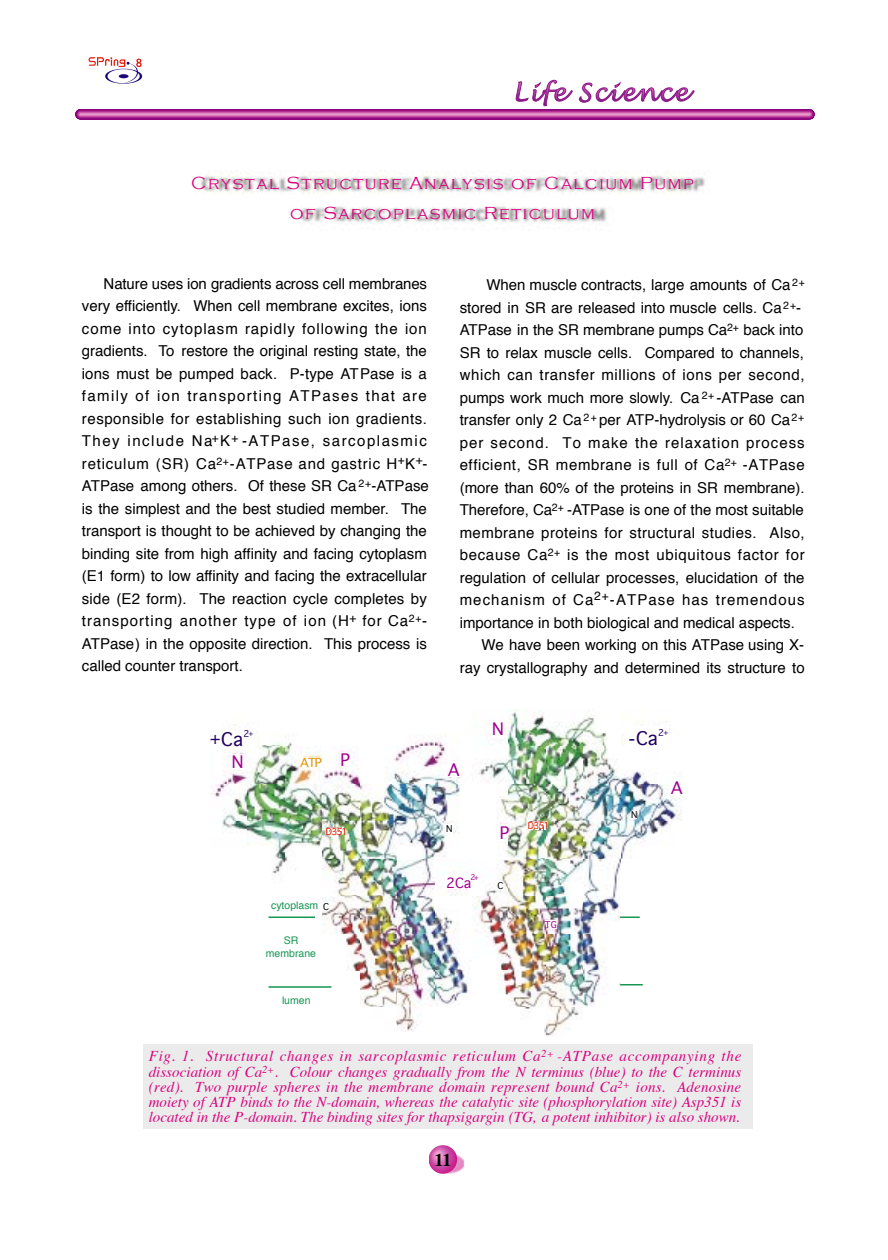
<style>
.page{position:relative;width:888px;height:1260px;background:#fff}
.page>*{position:absolute;margin:0;border:0;box-sizing:border-box;transform-origin:0 0}
.t1{font:300 18px/29.7px "Copperplate Gothic";letter-spacing:.085em;color:#da027f;text-align:center}
.t2{font:18px "Geneva";color:#21005f}
.t3{font:700 18px "Times";color:#000}
.t4{font:16.5px "Geneva";color:#9f008f}
.t5{font:15px/22.5px "Helvetica";color:#000}
.t6{font:italic 15px/15.1px "Times";color:#da027f;text-align:justify}
.t7{font:15px "Helvetica";letter-spacing:.04em;color:#000}
.t8{font:15px "Helvetica";letter-spacing:.03em;color:#000}
.t9{font:15px "Helvetica";letter-spacing:.045em;color:#000}
.t10{font:15px "Helvetica";letter-spacing:.065em;color:#000}
.t11{font:15px "Helvetica";letter-spacing:.07em;color:#000}
.t12{font:13.5px "Geneva";color:#9f008f}
.t13{font:12px "Geneva";color:#df9000}
.t14{font:10.5px/12.8px "Helvetica";color:#169653;text-align:center}
.t15{font:9px "Geneva";letter-spacing:-.1em;color:#df2000}
.t16{font:9px "Geneva";color:#21005f}
.t17{font:9px "Geneva";color:#000}
.t18{font:9px "Geneva";color:#9f008f}
.t19{font:7.5px "Geneva";color:#9f008f}
.s1{font-size:16.5px}
</style>
<div class="page">
<div style="left:144px;top:1044px;width:609px;height:85px;background:#ebebeb"></div>
<img style="left:201px;top:172px;width:504px;height:50px">
<svg style="left:515px;top:80px;width:58px;height:26px"></svg>
<svg style="left:579px;top:81px;width:116px;height:22px"></svg>
<div style="left:80px;top:109px;width:729px;height:11px;background:#880880"></div>
<div style="left:80px;top:109px;width:729px;height:10px;background:#88017d"></div>
<div style="left:80px;top:110px;width:729px;height:9px;background:#8f017d"></div>
<div style="left:80px;top:110px;width:729px;height:8px;background:#970d80"></div>
<div style="left:80px;top:111px;width:729px;height:7px;background:#aa228c"></div>
<div style="left:80px;top:111px;width:729px;height:6px;background:#b52f93"></div>
<div style="left:80px;top:112px;width:729px;height:5px;background:#c84da3"></div>
<hr style="left:80px;top:112px;width:729px;height:4px;background:#d35fac">
<hr style="left:80px;top:113px;width:729px;height:3px;background:#dd70b5">
<hr style="left:80px;top:113px;width:729px;height:2px;background:#e183bf">
<hr style="left:80px;top:114px;width:729px;height:1px;background:#e2a1cf">
<svg style="left:89px;top:57px;width:53px;height:27px"></svg>
<img style="left:432px;top:1154px;width:33px;height:20px">
<img style="left:429px;top:1145px;width:28px;height:29px;border-radius:50%">
<img style="left:210px;top:709px;width:472px;height:188px">
<img style="left:322px;top:897px;width:299px;height:37px">
<img style="left:346px;top:934px;width:258px;height:36px">
<img style="left:360px;top:970px;width:261px;height:38px">
<img style="left:396px;top:1008px;width:183px;height:28px">
<div style="left:301px;top:757px;width:20px;height:10px;background:#fff"></div>
<div style="left:340px;top:752px;width:11px;height:16px;background:#fff"></div>
<div style="left:232px;top:754px;width:12px;height:16px;background:#fff"></div>
<div style="left:211px;top:730px;width:43px;height:18px;background:#fff"></div>
<div style="left:322px;top:902px;width:7px;height:9px;background:#fff"></div>
<div style="left:446px;top:873px;width:33px;height:15px;background:#fff"></div>
<div style="left:446px;top:824px;width:6px;height:9px;background:#fff"></div>
<div style="left:448px;top:761px;width:13px;height:16px;background:#fff"></div>
<div style="left:499px;top:824px;width:10px;height:11px;background:#fff"></div>
<div style="left:499px;top:834px;width:6px;height:7px;background:#fff"></div>
<div style="left:497px;top:881px;width:6px;height:8px;background:#fff"></div>
<svg style="left:545px;top:920px;width:12px;height:8px"></svg>
<div style="left:492px;top:720px;width:12px;height:18px;background:#fff"></div>
<div style="left:627px;top:726px;width:42px;height:21px;background:#fff"></div>
<div style="left:669px;top:779px;width:15px;height:17px;background:#fff"></div>
<div style="left:632px;top:811px;width:6px;height:8px;background:#fff"></div>
<svg style="left:327px;top:828px;width:16px;height:6px"></svg>
<svg style="left:530px;top:822px;width:16px;height:7px"></svg>
<hr style="left:268px;top:916px;width:47px;height:2px;background:#169653">
<hr style="left:268px;top:986px;width:64px;height:2px;background:#169653">
<hr style="left:620px;top:916px;width:20px;height:2px;background:#169653">
<svg style="left:620px;top:984px;width:23px;height:1px"></svg>
<p class="t1" style="left:191px;top:168px;width:504px">Crystal Structure Analysis of Calcium Pump of Sarcoplasmic Reticulum</p>
<p class="t5" style="left:82px;top:273px;width:348px;text-indent:22px">Nature uses ion gradients across cell membranes very efficiently. When cell membrane excites, ions come into cytoplasm rapidly following the ion gradients. To restore the original resting state, the ions must be pumped back. P-type ATPase is a family of ion transporting ATPases that are responsible for establishing such ion gradients.<br>They include Na<sup>+</sup>K<sup>+</sup> -ATPase, sarcoplasmic reticulum (SR) Ca<sup>2+</sup>-ATPase and gastric H<sup>+</sup>K<sup>+</sup>- ATPase among others. Of these SR Ca <sup>2+</sup>-ATPase is the simplest and the best studied member. The transport is thought to be achieved by changing the binding site from high affinity and facing cytoplasm (E1 form) to low affinity and facing the extracellular side (E2 form). The reaction cycle completes by transporting another type of ion (H<sup>+</sup> for Ca<sup>2+</sup>- ATPase) in the opposite direction. This process is called counter transport.</p>
<p class="t5" style="left:486px;top:275px;width:320px">When muscle contracts, large amounts of Ca<sup>2+</sup></p>
<p class="t5" style="left:460px;top:297px;width:343px">stored in SR are released into muscle cells. Ca<sup>2+</sup>-</p>
<p class="t5" style="left:460px;top:320px;width:345px">ATPase in the SR membrane pumps Ca<sup>2+</sup> back into</p>
<p class="t5" style="left:460px;top:342px;width:346px">SR to relax muscle cells. Compared to channels,</p>
<p class="t7" style="left:460px;top:365px;width:346px">which can transfer millions of ions per second,</p>
<p class="t5" style="left:460px;top:387px;width:346px">pumps work much more slowly. Ca <sup>2+</sup> -ATPase can</p>
<p class="t5" style="left:460px;top:410px;width:346px">transfer only 2 Ca <sup>2+</sup> per ATP-hydrolysis or 60 Ca<sup>2+</sup></p>
<p class="t10" style="left:460px;top:432px;width:347px">per second. To make the relaxation process</p>
<p class="t7" style="left:460px;top:455px;width:346px">efficient, SR membrane is full of Ca<sup>2+</sup> -ATPase</p>
<p class="t5" style="left:460px;top:477px;width:346px">(more than 60% of the proteins in SR membrane).</p>
<p class="t5" style="left:460px;top:500px;width:346px">Therefore, Ca<sup>2+</sup> -ATPase is one of the most suitable</p>
<p class="t8" style="left:460px;top:522px;width:347px">membrane proteins for structural studies. Also,</p>
<p class="t9" style="left:460px;top:545px;width:346px">because Ca<sup>2+</sup> is the most ubiquitous factor for</p>
<p class="t5" style="left:460px;top:567px;width:346px">regulation of cellular processes, elucidation of the</p>
<p class="t11" style="left:460px;top:590px;width:346px">mechanism of Ca<sup>2+</sup>-ATPase has tremendous</p>
<p class="t5" style="left:460px;top:612px;width:337px">importance in both biological and medical aspects.</p>
<p class="t5" style="left:482px;top:635px;width:324px">We have been working on this ATPase using X-</p>
<p class="t5" style="left:460px;top:657px;width:346px">ray crystallography and determined its structure to</p>
<p class="t4" style="left:492px;top:719px;width:13px">N</p>
<p class="t2" style="left:210px;top:728px;width:35px"><span class="s1">+</span>Ca</p>
<p class="t16" style="left:243px;top:728px;width:12px">2<sup>+</sup></p>
<p class="t2" style="left:629px;top:727px;width:30px"><span class="s1">-</span>Ca</p>
<p class="t16" style="left:658px;top:727px;width:12px">2<sup>+</sup></p>
<p class="t4" style="left:232px;top:751px;width:13px">N</p>
<p class="t4" style="left:341px;top:750px;width:11px">P</p>
<p class="t13" style="left:300px;top:755px;width:23px">ATP</p>
<p class="t15" style="left:326px;top:826px;width:23px">D351</p>
<p class="t14" style="left:271px;top:900px;width:49px">cytoplasm</p>
<p class="t17" style="left:323px;top:901px;width:7px">C</p>
<p class="t14" style="left:266px;top:935px;width:52px">SR membrane</p>
<p class="t14" style="left:282px;top:995px;width:30px">lumen</p>
<p class="t4" style="left:448px;top:759px;width:13px">A</p>
<p class="t17" style="left:446px;top:823px;width:8px">N</p>
<p class="t19" style="left:470px;top:872px;width:10px">2+</p>
<p class="t12" style="left:446px;top:874px;width:27px">2Ca</p>
<p class="t4" style="left:500px;top:823px;width:11px">P</p>
<p class="t17" style="left:498px;top:880px;width:7px">C</p>
<p class="t15" style="left:528px;top:820px;width:23px">D351</p>
<p class="t18" style="left:545px;top:919px;width:13px">TG</p>
<p class="t17" style="left:631px;top:809px;width:8px">N</p>
<p class="t4" style="left:671px;top:778px;width:13px">A</p>
<p class="t6" style="left:149px;top:1050px;width:594px">Fig. 1. Structural changes in sarcoplasmic reticulum Ca<sup>2+</sup> -ATPase accompanying the dissociation of Ca<sup>2+</sup>. Colour changes gradually from the N terminus (blue) to the C terminus (red). Two purple spheres in the membrane domain represent bound Ca<sup>2+</sup> ions. Adenosine moiety of ATP binds to the N-domain, whereas the catalytic site (phosphorylation site) Asp351 is located in the P-domain. The binding sites for thapsigargin (TG, a potent inhibitor) is also shown.</p>
<p class="t3" style="left:434px;top:1148px;width:19px">11</p>
</div>
